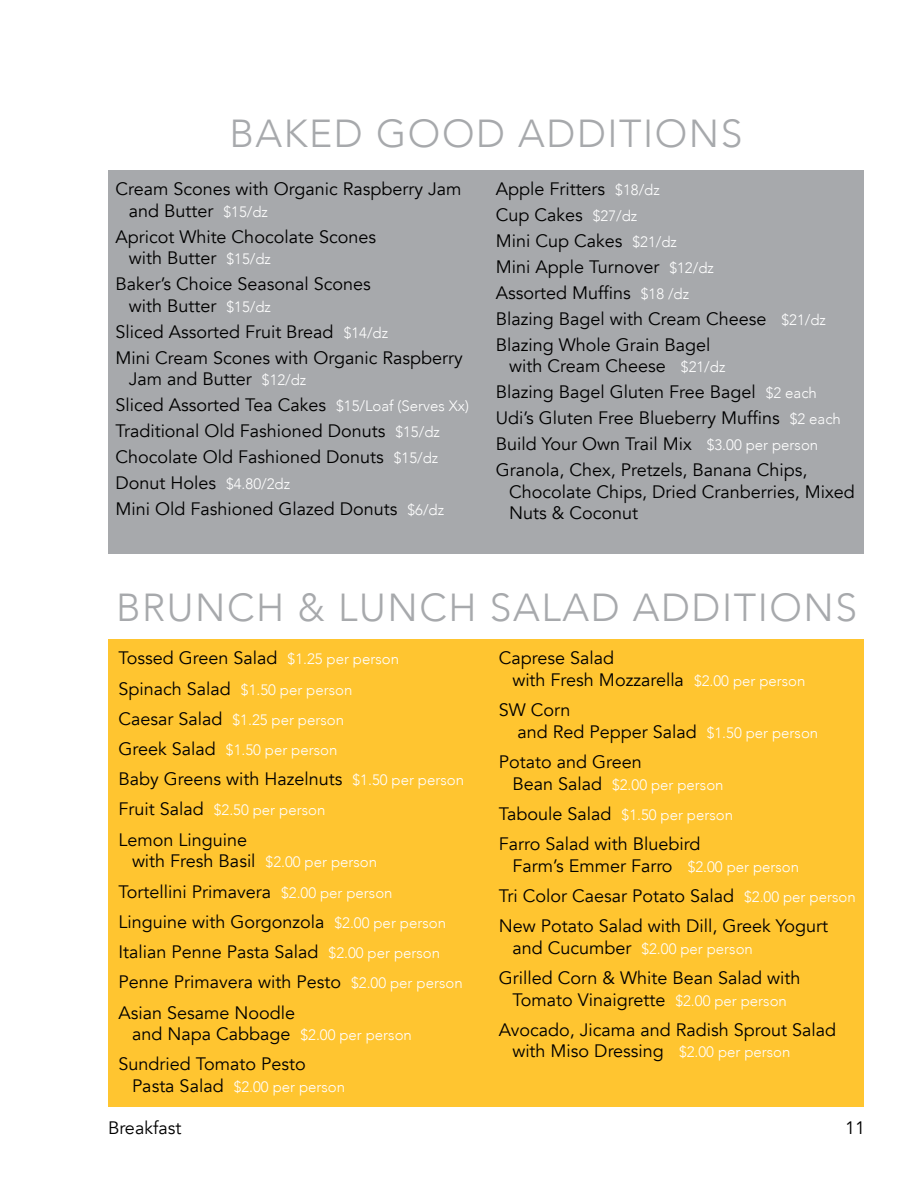
<style>
.page{position:relative;width:918px;height:1188px;background:#fff}
.page>*{position:absolute;margin:0;border:0;box-sizing:border-box;transform-origin:0 0}
.t1{font:300 39px "Avenir";letter-spacing:.04em;color:#a7a9ac}
.t2{font:18px/26px "Avenir";color:#000}
.t3{font:300 15px/30.3px "Avenir";color:#fff}
.s1{font-weight:300;font-size:15px;color:#fff}
.s2{font-weight:400;font-size:18px;color:#000}
</style>
<div class="page">
<div style="left:108px;top:170px;width:756px;height:384px;background:#a7a9ac"></div>
<div style="left:108px;top:639px;width:756px;height:468px;background:#ffc530"></div>
<h1 class="t1" style="left:229px;top:110px;width:515px">BAKED GOOD ADDITIONS</h1>
<p class="t2" style="left:496px;top:176px;width:332px">Apple Fritters <span class="s1">$18/dz<br></span>Cup Cakes <span class="s1">$27/dz<br></span>Mini Cup Cakes <span class="s1">$21/dz<br></span>Mini Apple Turnover <span class="s1">$12/dz<br></span>Assorted Muffins <span class="s1">$18 /dz<br></span>Blazing Bagel with Cream Cheese <span class="s1">$21/dz<br></span>Blazing Whole Grain Bagel</p>
<p class="t2" style="left:496px;top:353px;width:347px;text-indent:14px">with Cream Cheese <span class="s1">$21/dz<br></span>Blazing Bagel Gluten Free Bagel <span class="s1">$2 each </span>Udi’s Gluten Free Blueberry Muffins <span class="s1">$2 each </span>Build Your Own Trail Mix <span class="s1">$3.00 per person </span>Granola, Chex, Pretzels, Banana Chips,</p>
<p class="t2" style="left:509px;top:481px;width:347px;line-height:21.6px">Chocolate Chips, Dried Cranberries, Mixed<br>Nuts &amp; Coconut</p>
<p class="t2" style="left:129px;top:178px;width:334px;line-height:21.6px;text-indent:-14px">Cream Scones with Organic Raspberry Jam and Butter <span class="s1">$15/dz</span></p>
<p class="t2" style="left:129px;top:226px;width:249px;line-height:21.6px;text-indent:-14px">Apricot White Chocolate Scones with Butter <span class="s1">$15/dz</span></p>
<p class="t2" style="left:129px;top:273px;width:243px;line-height:21.6px;text-indent:-14px">Baker’s Choice Seasonal Scones with Butter <span class="s1">$15/dz</span></p>
<p class="t2" style="left:115px;top:319px;width:349px">Sliced Assorted Fruit Bread <span class="s1">$14/dz<br></span>Mini Cream Scones with Organic Raspberry</p>
<p class="t2" style="left:115px;top:366px;width:355px;text-indent:14px">Jam and Butter <span class="s1">$12/dz<br></span>Sliced Assorted Tea Cakes <span class="s1">$15/Loaf (Serves Xx)<br></span>Traditional Old Fashioned Donuts <span class="s1">$15/dz </span>Chocolate Old Fashioned Donuts <span class="s1">$15/dz </span>Donut Holes <span class="s1">$4.80/2dz<br></span>Mini Old Fashioned Glazed Donuts <span class="s1">$6/dz</span></p>
<h1 class="t1" style="left:116px;top:584px;width:742px">BRUNCH &amp; LUNCH SALAD ADDITIONS</h1>
<p class="t2" style="left:118px;top:645px;width:282px">Tossed Green Salad <span class="s1">$1.25 per person</span></p>
<p class="t3" style="left:118px;top:674px;width:235px"><span class="s2">Spinach Salad</span> $1.50 per person<br><span class="s2">Caesar Salad</span> $1.25 per person<br><span class="s2">Greek Salad</span> $1.50 per person</p>
<p class="t2" style="left:118px;top:766px;width:347px">Baby Greens with Hazelnuts <span class="s1">$1.50 per person</span></p>
<p class="t3" style="left:118px;top:795px;width:208px"><span class="s2">Fruit Salad</span> $2.50 per person</p>
<p class="t2" style="left:132px;top:829px;width:247px;line-height:21.6px;text-indent:-14px">Lemon Linguine<br>with Fresh Basil <span class="s1">$2.00 per person</span></p>
<p class="t2" style="left:118px;top:877px;width:346px;line-height:30.3px">Tortellini Primavera <span class="s1">$2.00 per person </span>Linguine with Gorgonzola <span class="s1">$2.00 per person </span>Italian Penne Pasta Salad <span class="s1">$2.00 per person </span>Penne Primavera with Pesto <span class="s1">$2.00 per person </span>Asian Sesame Noodle</p>
<p class="t2" style="left:118px;top:1019px;width:295px;line-height:30.3px;text-indent:14px">and Napa Cabbage <span class="s1">$2.00 per person<br></span>Sundried Tomato Pesto</p>
<p class="t3" style="left:132px;top:1072px;width:215px"><span class="s2">Pasta Salad</span> $2.00 per person</p>
<p class="t2" style="left:512px;top:648px;width:295px;line-height:21.6px;text-indent:-14px">Caprese Salad<br>with Fresh Mozzarella <span class="s1">$2.00 per person</span></p>
<p class="t2" style="left:517px;top:699px;width:302px;line-height:21.6px;text-indent:-19px">SW Corn<br>and Red Pepper Salad <span class="s1">$1.50 per person</span></p>
<p class="t2" style="left:499px;top:749px;width:145px">Potato and Green</p>
<p class="t3" style="left:499px;top:769px;width:236px;text-align:center"><span class="s2">Bean Salad</span> $2.00 per person<br><span class="s2">Taboule Salad</span> $1.50 per person</p>
<p class="t2" style="left:512px;top:833px;width:288px;line-height:21.6px;text-indent:-14px">Farro Salad with Bluebird<br>Farm’s Emmer Farro <span class="s1">$2.00 per person</span></p>
<p class="t2" style="left:499px;top:881px;width:358px;line-height:30.3px">Tri Color Caesar Potato Salad <span class="s1">$2.00 per person<br></span>New Potato Salad with Dill, Greek Yogurt</p>
<p class="t3" style="left:512px;top:933px;width:242px"><span class="s2">and Cucumber</span> $2.00 per person</p>
<p class="t2" style="left:499px;top:967px;width:303px;line-height:21.6px;text-align:center">Grilled Corn &amp; White Bean Salad with<br>Tomato Vinaigrette <span class="s1">$2.00 per person</span></p>
<p class="t2" style="left:512px;top:1019px;width:325px;line-height:21.6px;text-indent:-14px">Avocado, Jicama and Radish Sprout Salad with Miso Dressing <span class="s1">$2.00 per person</span></p>
<p class="t2" style="left:108px;top:1115px;width:75px">Breakfast</p>
<p class="t2" style="left:845px;top:1115px;width:22px">11</p>
</div>
